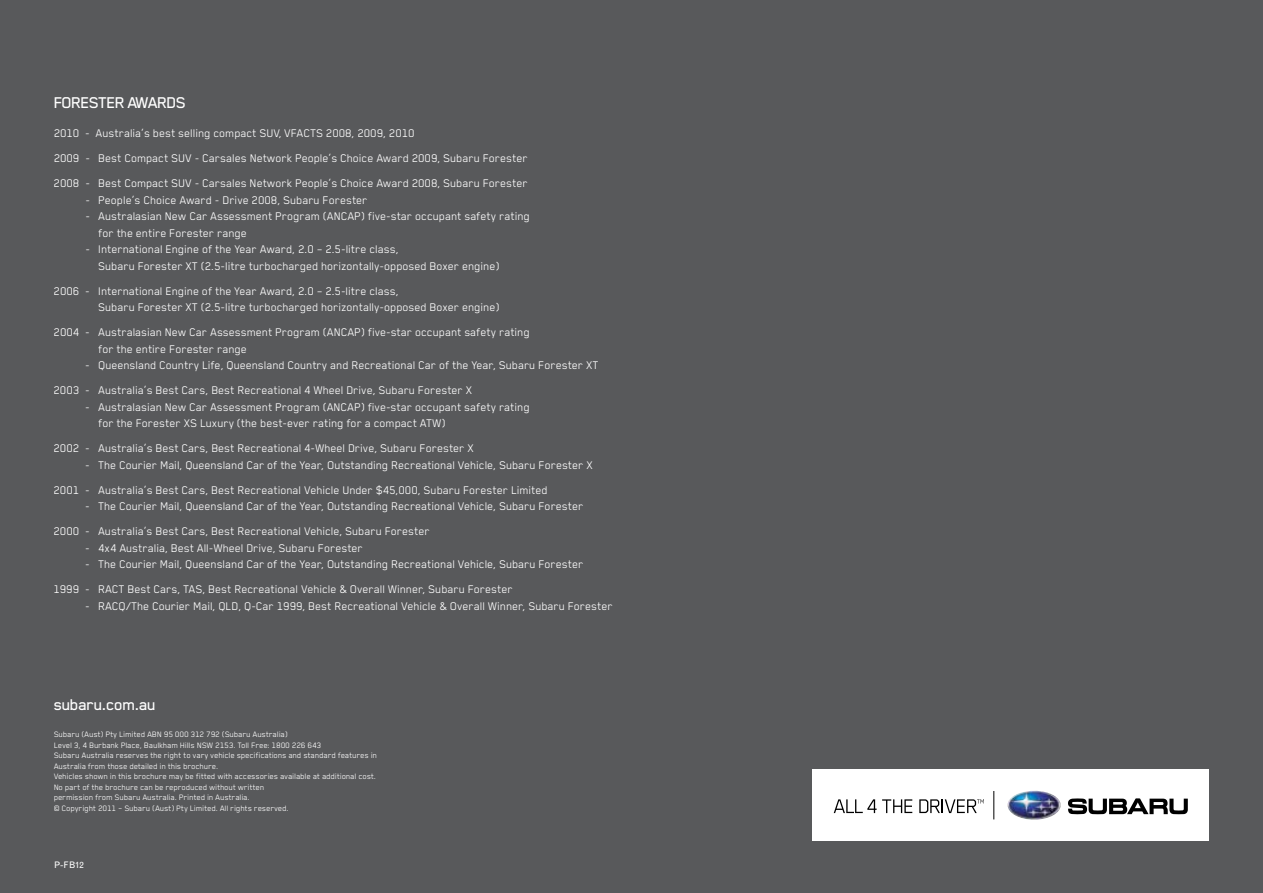
<style>
.page{position:relative;width:1263px;height:893px;background:#58595b}
.page>*{position:absolute;margin:0;border:0;box-sizing:border-box;transform-origin:0 0}
.t1{font:500 18px "Subaru";letter-spacing:-.05em;color:#fff}
.t2{font:500 18px "Subaru";letter-spacing:-.025em;color:#fff}
.t3{font:12.75px/25px "Subaru";color:#fff}
.t4{font:9px/10.5px "Subaru";color:#fff}
.t5{font:9px "Grotesque";color:#fff}
</style>
<div class="page">
<div style="left:812px;top:769px;width:397px;height:72px;background:#fff"></div>
<svg style="left:993px;top:791px;width:1px;height:28px"></svg>
<svg style="left:834px;top:799px;width:78px;height:15px"></svg>
<svg style="left:919px;top:799px;width:65px;height:14px"></svg>
<svg style="left:1068px;top:798px;width:120px;height:16px"></svg>
<img style="left:1007px;top:791px;width:54px;height:29px">
<h1 class="t1" style="left:54px;top:93px;width:134px">FORESTER AWARDS</h1>
<p class="t3" style="left:54px;top:120px;width:475px">2010 - Australia’s best selling compact SUV, VFACTS 2008, 2009, 2010<br>2009 - Best Compact SUV - Carsales Network People’s Choice Award 2009, Subaru Forester<br>2008 - Best Compact SUV - Carsales Network People’s Choice Award 2008, Subaru Forester</p>
<p class="t3" style="left:86px;top:187px;width:284px">- People’s Choice Award - Drive 2008, Subaru Forester</p>
<p class="t3" style="left:99px;top:208px;width:433px;line-height:16.5px;text-indent:-13px">- Australasian New Car Assessment Program (ANCAP) five-star occupant safety rating for the entire Forester range</p>
<p class="t3" style="left:99px;top:241px;width:403px;line-height:16.5px;text-indent:-13px">- International Engine of the Year Award, 2.0 – 2.5-litre class,<br>Subaru Forester XT (2.5-litre turbocharged horizontally-opposed Boxer engine)</p>
<p class="t3" style="left:99px;top:282px;width:403px;line-height:16.5px;text-indent:-45px">2006 - International Engine of the Year Award, 2.0 – 2.5-litre class,<br>Subaru Forester XT (2.5-litre turbocharged horizontally-opposed Boxer engine)</p>
<p class="t3" style="left:99px;top:324px;width:433px;line-height:16.5px;text-indent:-45px">2004 - Australasian New Car Assessment Program (ANCAP) five-star occupant safety rating for the entire Forester range</p>
<p class="t3" style="left:54px;top:352px;width:546px;text-indent:32px">- Queensland Country Life, Queensland Country and Recreational Car of the Year, Subaru Forester XT<br>2003 - Australia’s Best Cars, Best Recreational 4 Wheel Drive, Subaru Forester X</p>
<p class="t3" style="left:99px;top:398px;width:433px;line-height:16.5px;text-indent:-13px">- Australasian New Car Assessment Program (ANCAP) five-star occupant safety rating for the Forester XS Luxury (the best-ever rating for a compact ATW)</p>
<p class="t3" style="left:54px;top:435px;width:422px">2002 - Australia’s Best Cars, Best Recreational 4-Wheel Drive, Subaru Forester X</p>
<p class="t3" style="left:54px;top:452px;width:541px;text-indent:32px">- The Courier Mail, Queensland Car of the Year, Outstanding Recreational Vehicle, Subaru Forester X<br>2001 - Australia’s Best Cars, Best Recreational Vehicle Under $45,000, Subaru Forester Limited</p>
<p class="t3" style="left:54px;top:493px;width:531px;text-indent:32px">- The Courier Mail, Queensland Car of the Year, Outstanding Recreational Vehicle, Subaru Forester<br>2000 - Australia’s Best Cars, Best Recreational Vehicle, Subaru Forester</p>
<p class="t3" style="left:86px;top:535px;width:279px">- 4x4 Australia, Best All-Wheel Drive, Subaru Forester</p>
<p class="t3" style="left:54px;top:551px;width:531px;text-indent:32px">- The Courier Mail, Queensland Car of the Year, Outstanding Recreational Vehicle, Subaru Forester<br>1999 - RACT Best Cars, TAS, Best Recreational Vehicle &amp; Overall Winner, Subaru Forester</p>
<p class="t3" style="left:85px;top:593px;width:529px">- RACQ/The Courier Mail, QLD, Q-Car 1999, Best Recreational Vehicle &amp; Overall Winner, Subaru Forester</p>
<h1 class="t2" style="left:54px;top:695px;width:104px">subaru.com.au</h1>
<p class="t4" style="left:54px;top:729px;width:325px">Subaru (Aust) Pty Limited ABN 95 000 312 792 (Subaru Australia)<br>Level 3, 4 Burbank Place, Baulkham Hills NSW 2153. Toll Free: 1800 226 643<br>Subaru Australia reserves the right to vary vehicle specifications and standard features in Australia from those detailed in this brochure.<br>Vehicles shown in this brochure may be fitted with accessories available at additional cost.<br>No part of the brochure can be reproduced without written<br>permission from Subaru Australia. Printed in Australia.<br>© Copyright 2011 – Subaru (Aust) Pty Limited. All rights reserved.</p>
<p class="t5" style="left:54px;top:859px;width:31px">P-FB12</p>
</div>
